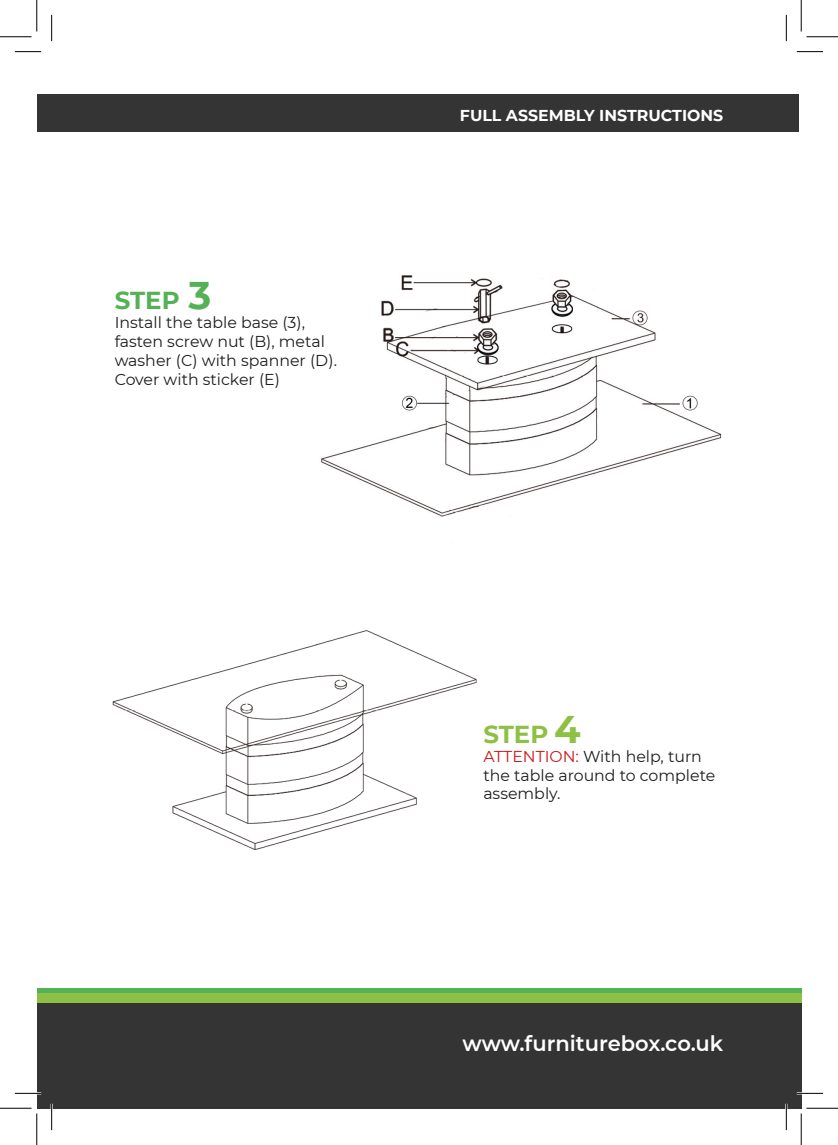
<style>
.page{position:relative;width:838px;height:1145px;background:#fff}
.page>*{position:absolute;margin:0;border:0;box-sizing:border-box;transform-origin:0 0}
.t1{font:700 24.5px "Montserrat";color:#54b155}
.t2{font:700 24.5px "Montserrat";color:#8ec045}
.t3{font:600 21px "Montserrat";color:#fff}
.t4{font:15.75px/18.9px "Montserrat";color:#1d1d1b}
.t5{font:700 15.75px "Montserrat";color:#fff}
.s1{font-size:38.5px}
.s2{color:#cd171a}
</style>
<div class="page">
<img style="left:321px;top:275px;width:401px;height:242px">
<div style="left:37px;top:988px;width:764px;height:105px;background:#54b155"></div>
<div style="left:37px;top:993px;width:764px;height:105px;background:#8ec045"></div>
<div style="left:37px;top:1003px;width:764px;height:105px;background:#343434"></div>
<div style="left:37px;top:94px;width:761px;height:38px;background:#343434"></div>
<img style="left:112px;top:630px;width:365px;height:220px">
<hr style="left:15px;top:1092px;width:26px;height:2px;background:#fff">
<hr style="left:796px;top:1092px;width:27px;height:2px;background:#fff">
<hr style="left:51px;top:1104px;width:2px;height:26px;background:#fff">
<hr style="left:785px;top:1104px;width:2px;height:26px;background:#fff">
<svg style="left:15px;top:51px;width:26px;height:1px"></svg>
<svg style="left:796px;top:51px;width:27px;height:1px"></svg>
<svg style="left:15px;top:1093px;width:26px;height:1px"></svg>
<svg style="left:796px;top:1093px;width:27px;height:1px"></svg>
<svg style="left:51px;top:15px;width:1px;height:26px"></svg>
<svg style="left:51px;top:1104px;width:1px;height:26px"></svg>
<svg style="left:786px;top:15px;width:1px;height:26px"></svg>
<svg style="left:786px;top:1104px;width:1px;height:26px"></svg>
<hr style="left:0;top:36px;width:32px;height:1px;background:#000">
<hr style="left:806px;top:36px;width:31px;height:1px;background:#000">
<hr style="left:0;top:1108px;width:32px;height:1px;background:#000">
<hr style="left:806px;top:1108px;width:31px;height:1px;background:#000">
<hr style="left:36px;top:0;width:1px;height:31px;background:#000">
<hr style="left:36px;top:1113px;width:1px;height:32px;background:#000">
<hr style="left:800px;top:0;width:1px;height:31px;background:#000">
<hr style="left:800px;top:1113px;width:1px;height:32px;background:#000">
<p class="t1" style="left:115px;top:283px;width:98px">STEP <span class="s1">3</span></p>
<p class="t4" style="left:115px;top:313px;width:224px">Install the table base (3), fasten screw nut (B), metal washer (C) with spanner (D).<br>Cover with sticker (E)</p>
<p class="t5" style="left:460px;top:104px;width:265px">FULL ASSEMBLY INSTRUCTIONS</p>
<p class="t2" style="left:483px;top:716px;width:99px">STEP <span class="s1">4</span></p>
<p class="t4" style="left:483px;top:746px;width:233px"><span class="s2">ATTENTION:</span> With help, turn the table around to complete assembly.</p>
<p class="t3" style="left:462px;top:1028px;width:262px">www.furniturebox.co.uk</p>
</div>
